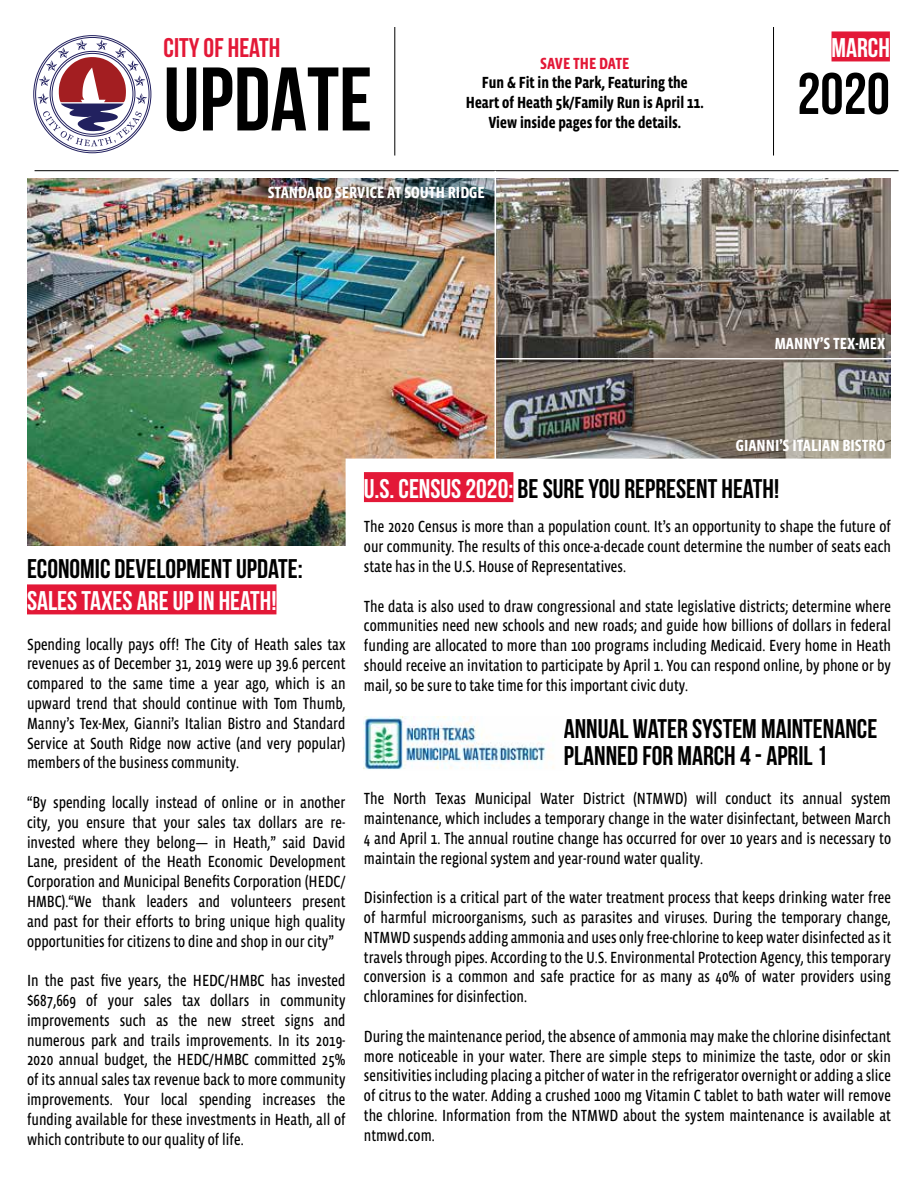
<style>
.page{position:relative;width:918px;height:1188px;background:#fff}
.page>*{position:absolute;margin:0;border:0;box-sizing:border-box;transform-origin:0 0}
.t1{font:700 90px "Bebas Neue";color:#000}
.t2{font:700 58.5px "Bebas Neue";color:#000}
.t3{font:700 27px/27px "Bebas Neue";color:#000}
.t4{font:700 27px "Bebas Neue";color:#fff}
.t5{font:700 27px "Bebas Neue";color:#e31837}
.t6{font:16.5px/19.8px "Vista Sans Nar OTCE";color:#000;text-align:justify}
.t7{font:700 16.5px/19.8px "Vista Sans Nar OTCE";color:#000;text-align:center}
.t8{font:700 16.5px "Vista Sans Nar OTCE";color:#fff}
.t9{font:700 16.5px "Vista Sans Nar OTCE";color:#e31837}
.s1{color:#fff}
</style>
<div class="page">
<img style="left:27px;top:178px;width:864px;height:368px">
<div style="left:832px;top:31px;width:58px;height:30px;background:#e31837"></div>
<hr style="left:395px;top:27px;width:1px;height:129px;background:#000">
<hr style="left:773px;top:27px;width:1px;height:129px;background:#000">
<hr style="left:35px;top:170px;width:864px;height:1px;background:#000">
<svg style="left:33px;top:35px;width:118px;height:118px"></svg>
<div style="left:27px;top:584px;width:249px;height:30px;background:#e31837"></div>
<div style="left:346px;top:459px;width:554px;height:143px;background:#fff"></div>
<div style="left:364px;top:472px;width:149px;height:30px;background:#e31837"></div>
<img style="left:364px;top:716px;width:190px;height:54px">
<hr style="left:495px;top:171px;width:1px;height:293px;background:#fff">
<hr style="left:495px;top:358px;width:400px;height:2px;background:#fff">
<h3 class="t5" style="left:164px;top:33px;width:118px">CITY OF HEATH</h3>
<h1 class="t1" style="left:164px;top:50px;width:210px">UPDATE</h1>
<p class="t9" style="left:540px;top:54px;width:91px">SAVE THE DATE</p>
<p class="t7" style="left:466px;top:73px;width:239px">Fun &amp; Fit in the Park, Featuring the<br>Heart of Heath 5k/Family Run is April 11.<br>View inside pages for the details.</p>
<p class="t8" style="left:268px;top:183px;width:219px">STANDARD SERVICE AT SOUTH RIDGE</p>
<h3 class="t4" style="left:832px;top:33px;width:60px">MARCH</h3>
<h2 class="t2" style="left:797px;top:62px;width:94px">2020</h2>
<p class="t8" style="left:775px;top:334px;width:112px">MANNY’S TEX-MEX</p>
<p class="t8" style="left:736px;top:436px;width:151px">GIANNI’S ITALIAN BISTRO</p>
<h3 class="t3" style="left:27px;top:554px;width:277px">ECONOMIC DEVELOPMENT UPDATE:</h3>
<h3 class="t4" style="left:27px;top:586px;width:251px">SALES TAXES ARE UP IN HEATH!</h3>
<p class="t6" style="left:27px;top:634px;width:320px">Spending locally pays off! The City of Heath sales tax revenues as of December 31, 2019 were up 39.6 percent compared to the same time a year ago, which is an upward trend that should continue with Tom Thumb, Manny’s Tex-Mex, Gianni’s Italian Bistro and Standard Service at South Ridge now active (and very popular) members of the business community.</p>
<p class="t6" style="left:27px;top:792px;width:320px">“By spending locally instead of online or in another city, you ensure that your sales tax dollars are re&shy;invested where they belong— in Heath,” said David Lane, president of the Heath Economic Development Corporation and Municipal Benefits Corporation (HEDC/ HMBC).“We thank leaders and volunteers present and past for their efforts to bring unique high quality opportunities for citizens to dine and shop in our city”</p>
<p class="t6" style="left:27px;top:971px;width:320px">In the past five years, the HEDC/HMBC has invested $687,669 of your sales tax dollars in community improvements such as the new street signs and numerous park and trails improvements. In its 2019- 2020 annual budget, the HEDC/HMBC committed 25% of its annual sales tax revenue back to more community improvements. Your local spending increases the funding available for these investments in Heath, all of which contribute to our quality of life.</p>
<h3 class="t3" style="left:364px;top:474px;width:417px"><span class="s1">U.S. CENSUS 2020:</span> BE SURE YOU REPRESENT HEATH!</h3>
<p class="t6" style="left:364px;top:517px;width:529px">The 2020 Census is more than a population count. It’s an opportunity to shape the future of our community. The results of this once-a-decade count determine the number of seats each state has in the U.S. House of Representatives.</p>
<p class="t6" style="left:364px;top:596px;width:529px">The data is also used to draw congressional and state legislative districts; determine where communities need new schools and new roads; and guide how billions of dollars in federal funding are allocated to more than 100 programs including Medicaid. Every home in Heath should receive an invitation to participate by April 1. You can respond online, by phone or by mail, so be sure to take time for this important civic duty.</p>
<h3 class="t3" style="left:564px;top:714px;width:315px">ANNUAL WATER SYSTEM MAINTENANCE<br>PLANNED FOR MARCH 4 - APRIL 1</h3>
<p class="t6" style="left:364px;top:789px;width:529px">The North Texas Municipal Water District (NTMWD) will conduct its annual system maintenance, which includes a temporary change in the water disinfectant, between March 4 and April 1. The annual routine change has occurred for over 10 years and is necessary to maintain the regional system and year-round water quality.</p>
<p class="t6" style="left:364px;top:888px;width:529px">Disinfection is a critical part of the water treatment process that keeps drinking water free of harmful microorganisms, such as parasites and viruses. During the temporary change, NTMWD suspends adding ammonia and uses only free-chlorine to keep water disinfected as it travels through pipes. According to the U.S. Environmental Protection Agency, this temporary conversion is a common and safe practice for as many as 40% of water providers using chloramines for disinfection.</p>
<p class="t6" style="left:364px;top:1026px;width:529px">During the maintenance period, the absence of ammonia may make the chlorine disinfectant more noticeable in your water. There are simple steps to minimize the taste, odor or skin sensitivities including placing a pitcher of water in the refrigerator overnight or adding a slice of citrus to the water. Adding a crushed 1000 mg Vitamin C tablet to bath water will remove the chlorine. Information from the NTMWD about the system maintenance is available at ntmwd.com.</p>
</div>
